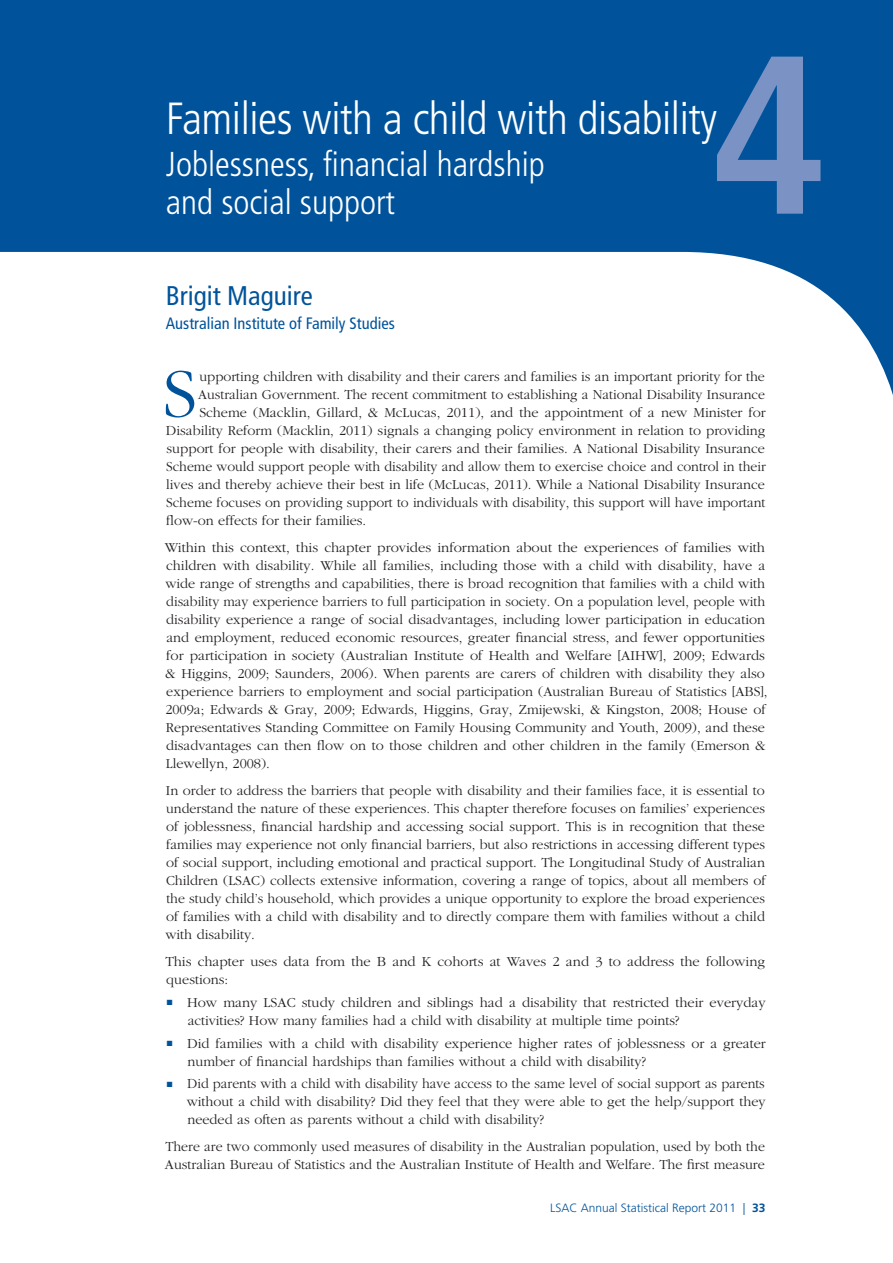
<style>
.page{position:relative;width:893px;height:1263px;background:#fff}
.page>*{position:absolute;margin:0;border:0;box-sizing:border-box;transform-origin:0 0}
.t1{font:700 condensed 225px "Frutiger LT";color:#7b92c4}
.Body_text_opening_pa{font:300 72px "Garamond";color:#00539b}
.Section_head_recto{font:300 condensed 45px "Frutiger";letter-spacing:-.01em;color:#fff}
.Section_subhead_rect{font:300 condensed 34.5px/37.5px "Frutiger";color:#fff}
.Author{font:condensed 27px "Frutiger LT";color:#00539b}
.Author_affiliation{font:condensed 16.5px "Frutiger LT";color:#00539b}
.Body_Text{font:300 14.25px/18px "Garamond";color:#231f20}
.Body_text_opening_pa-2{font:300 14.25px "Garamond";color:#231f20}
.t2{font:300 12px "Frutiger";color:#00539b}
.s1{color:#00539b}
.s2{font-family:"Frutiger LT";font-weight:700}
</style>
<div class="page">
<svg style="left:0;top:0;width:893px;height:395px;fill:#00539b"></svg>
<h1 class="t1" style="left:710px;top:2px;width:118px">4</h1>
<h2 class="Section_head_recto" style="left:166px;top:93px;width:553px">Families with a child with disability</h2>
<h2 class="Section_subhead_rect" style="left:166px;top:146px;width:380px">Joblessness, financial hardship and social support</h2>
<p class="Author" style="left:166px;top:280px;width:148px">Brigit Maguire</p>
<p class="Author_affiliation" style="left:166px;top:314px;width:230px">Australian Institute of Family Studies</p>
<p class="Body_text_opening_pa" style="left:163px;top:356px;width:36px">S</p>
<p class="Body_text_opening_pa-2" style="left:199px;top:369px;width:567px">upporting children with disability and their carers and families is an important priority for the</p>
<p class="Body_text_opening_pa-2" style="left:198px;top:387px;width:568px">Australian Government. The recent commitment to establishing a National Disability Insurance</p>
<p class="Body_text_opening_pa-2" style="left:199px;top:405px;width:568px">Scheme (Macklin, Gillard, &amp; McLucas, 2011), and the appointment of a new Minister for</p>
<p class="Body_text_opening_pa-2" style="left:166px;top:423px;width:601px">Disability Reform (Macklin, 2011) signals a changing policy environment in relation to providing</p>
<p class="Body_text_opening_pa-2" style="left:166px;top:441px;width:600px">support for people with disability, their carers and their families. A National Disability Insurance</p>
<p class="Body_text_opening_pa-2" style="left:166px;top:459px;width:601px">Scheme would support people with disability and allow them to exercise choice and control in their</p>
<p class="Body_text_opening_pa-2" style="left:166px;top:477px;width:600px">lives and thereby achieve their best in life (McLucas, 2011). While a National Disability Insurance</p>
<p class="Body_text_opening_pa-2" style="left:166px;top:495px;width:601px">Scheme focuses on providing support to individuals with disability, this support will have important</p>
<p class="Body_text_opening_pa-2" style="left:166px;top:513px;width:202px">flow-on effects for their families.</p>
<p class="Body_Text" style="left:165px;top:538px;width:604px">Within this context, this chapter provides information about the experiences of families with children with disability. While all families, including those with a child with disability, have a wide range of strengths and capabilities, there is broad recognition that families with a child with disability may experience barriers to full participation in society. On a population level, people with disability experience a range of social disadvantages, including lower participation in education and employment, reduced economic resources, greater financial stress, and fewer opportunities for participation in society (Australian Institute of Health and Welfare [AIHW], 2009; Edwards &amp; Higgins, 2009; Saunders, 2006). When parents are carers of children with disability they also experience barriers to employment and social participation (Australian Bureau of Statistics [ABS], 2009a; Edwards &amp; Gray, 2009; Edwards, Higgins, Gray, Zmijewski, &amp; Kingston, 2008; House of Representatives Standing Committee on Family Housing Community and Youth, 2009), and these disadvantages can then flow on to those children and other children in the family (Emerson &amp; Llewellyn, 2008).</p>
<p class="Body_Text" style="left:165px;top:782px;width:602px;text-align:justify">In order to address the barriers that people with disability and their families face, it is essential to understand the nature of these experiences. This chapter therefore focuses on families’ experiences of joblessness, financial hardship and accessing social support. This is in recognition that these families may experience not only financial barriers, but also restrictions in accessing different types of social support, including emotional and practical support. The Longitudinal Study of Australian Children (LSAC) collects extensive information, covering a range of topics, about all members of the study child’s household, which provides a unique opportunity to explore the broad experiences of families with a child with disability and to directly compare them with families without a child with disability.</p>
<p class="Body_Text" style="left:165px;top:953px;width:601px">This chapter uses data from the B and K cohorts at Waves 2 and 3 to address the following questions:</p>
<p class="Body_Text" style="left:188px;top:993px;width:579px;text-indent:-21px"><span class="s1">■</span> How many LSAC study children and siblings had a disability that restricted their everyday activities? How many families had a child with disability at multiple time points?</p>
<p class="Body_Text" style="left:187px;top:1034px;width:580px;text-indent:-21px"><span class="s1">■</span> Did families with a child with disability experience higher rates of joblessness or a greater number of financial hardships than families without a child with disability?</p>
<p class="Body_Text" style="left:187px;top:1075px;width:580px;text-align:justify;text-indent:-20px"><span class="s1">■</span> Did parents with a child with disability have access to the same level of social support as parents without a child with disability? Did they feel that they were able to get the help/support they needed as often as parents without a child with disability?</p>
<p class="Body_Text" style="left:165px;top:1138px;width:601px">There are two commonly used measures of disability in the Australian population, used by both the<br>Australian Bureau of Statistics and the Australian Institute of Health and Welfare. The first measure</p>
<p class="t2" style="left:550px;top:1201px;width:217px">LSAC Annual Statistical Report 2011 | <span class="s2">33</span></p>
</div>
